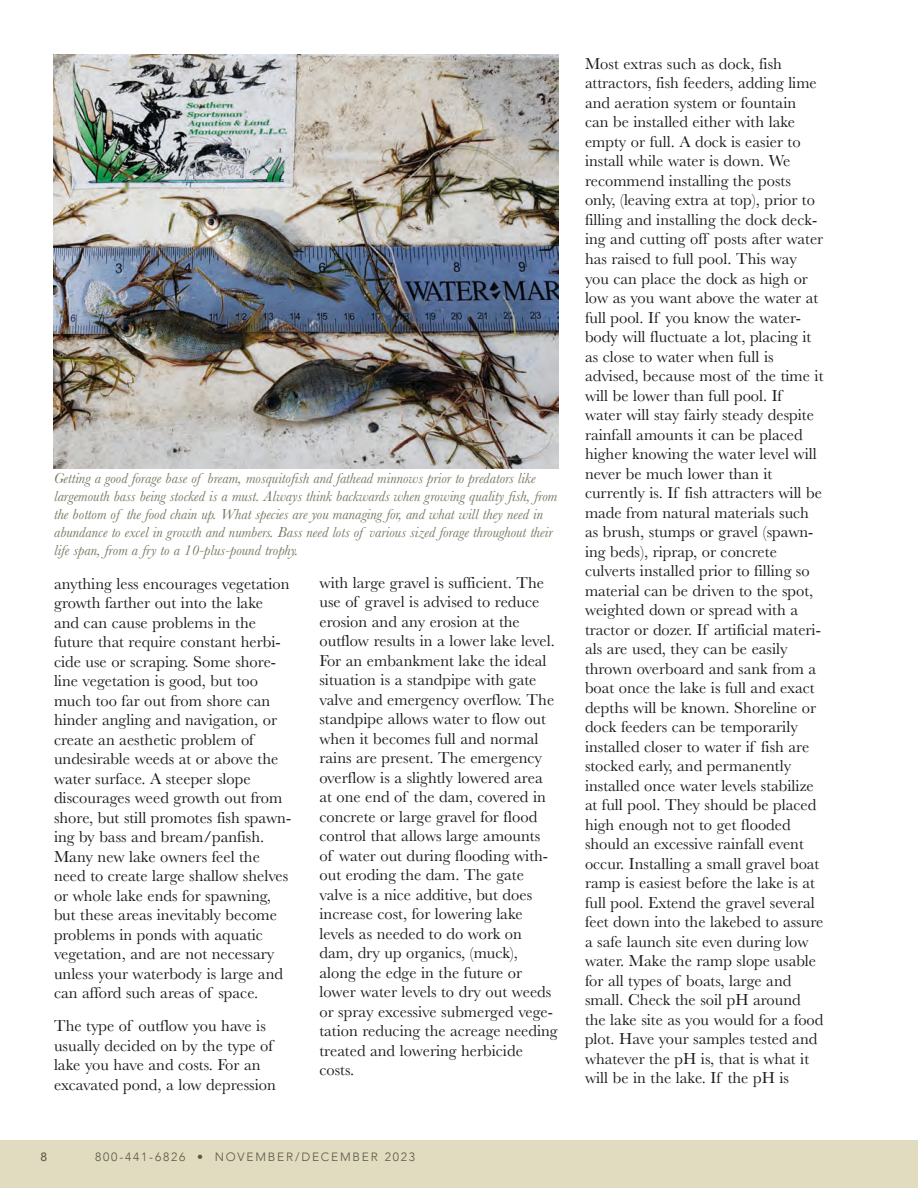
<style>
.page{position:relative;width:918px;height:1188px;background:#fff}
.page>*{position:absolute;margin:0;border:0;box-sizing:border-box;transform-origin:0 0}
.t1{font:16.5px/19.5px "Baskerville";color:#1b1a1a}
.t2{font:italic 15px/18px "Baskerville";color:#767661}
.t3{font:300 12px "Avenir";letter-spacing:.15em;color:#585848}
.t4{font:500 12px "Avenir";color:#585848}
</style>
<div class="page">
<div style="left:0;top:1140px;width:918px;height:48px;background:#e1dcbf"></div>
<img style="left:54px;top:54px;width:504px;height:415px">
<p class="t2" style="left:54px;top:470px;width:505px">Getting a good forage base of bream, mosquitofish and fathead minnows prior to predators like largemouth bass being stocked is a must. Always think backwards when growing quality fish, from the bottom of the food chain up. What species are you managing for, and what will they need in abundance to excel in growth and numbers. Bass need lots of various sized forage throughout their life span, from a fry to a 10-plus-pound trophy.</p>
<p class="t1" style="left:54px;top:574px;width:239px">anything less encourages vegetation growth farther out into the lake and can cause problems in the future that require constant herbi&shy;cide use or scraping. Some shore&shy;line vegetation is good, but too much too far out from shore can hinder angling and navigation, or create an aesthetic problem of undesirable weeds at or above the water surface. A steeper slope discourages weed growth out from shore, but still promotes fish spawn&shy;ing by bass and bream/panfish.<br>Many new lake owners feel the need to create large shallow shelves or whole lake ends for spawning, but these areas inevitably become problems in ponds with aquatic vegetation, and are not necessary unless your waterbody is large and can afford such areas of space.</p>
<p class="t1" style="left:54px;top:1016px;width:223px">The type of outflow you have is usually decided on by the type of lake you have and costs. For an excavated pond, a low depression</p>
<p class="t1" style="left:320px;top:573px;width:240px">with large gravel is sufficient. The use of gravel is advised to reduce erosion and any erosion at the outflow results in a lower lake level.<br>For an embankment lake the ideal situation is a standpipe with gate valve and emergency overflow. The standpipe allows water to flow out when it becomes full and normal rains are present. The emergency overflow is a slightly lowered area at one end of the dam, covered in concrete or large gravel for flood control that allows large amounts<br>of water out during flooding with&shy;out eroding the dam. The gate valve is a nice additive, but does increase cost, for lowering lake levels as needed to do work on dam, dry up organics, (muck), along the edge in the future or lower water levels to dry out weeds or spray excessive submerged vege&shy;tation reducing the acreage needing treated and lowering herbicide costs.</p>
<p class="t4" style="left:40px;top:1146px;width:8px">8</p>
<p class="t3" style="left:95px;top:1150px;width:321px">800-441-6826 • NOVEMBER/DECEMBER 2023</p>
<p class="t1" style="left:585px;top:54px;width:240px">Most extras such as dock, fish attractors, fish feeders, adding lime and aeration system or fountain can be installed either with lake empty or full. A dock is easier to install while water is down. We recommend installing the posts only, (leaving extra at top), prior to filling and installing the dock deck&shy;ing and cutting off posts after water has raised to full pool. This way you can place the dock as high or low as you want above the water at full pool. If you know the water&shy;body will fluctuate a lot, placing it as close to water when full is advised, because most of the time it will be lower than full pool. If<br>water will stay fairly steady despite rainfall amounts it can be placed higher knowing the water level will never be much lower than it currently is. If fish attracters will be made from natural materials such as brush, stumps or gravel (spawn&shy;ing beds), riprap, or concrete culverts installed prior to filling so material can be driven to the spot, weighted down or spread with a tractor or dozer. If artificial materi&shy;als are used, they can be easily thrown overboard and sank from a boat once the lake is full and exact depths will be known. Shoreline or dock feeders can be temporarily installed closer to water if fish are stocked early, and permanently installed once water levels stabilize at full pool. They should be placed high enough not to get flooded should an excessive rainfall event occur. Installing a small gravel boat ramp is easiest before the lake is at full pool. Extend the gravel several feet down into the lakebed to assure a safe launch site even during low water. Make the ramp slope usable for all types of boats, large and small. Check the soil pH around the lake site as you would for a food plot. Have your samples tested and whatever the pH is, that is what it will be in the lake. If the pH is</p>
</div>
